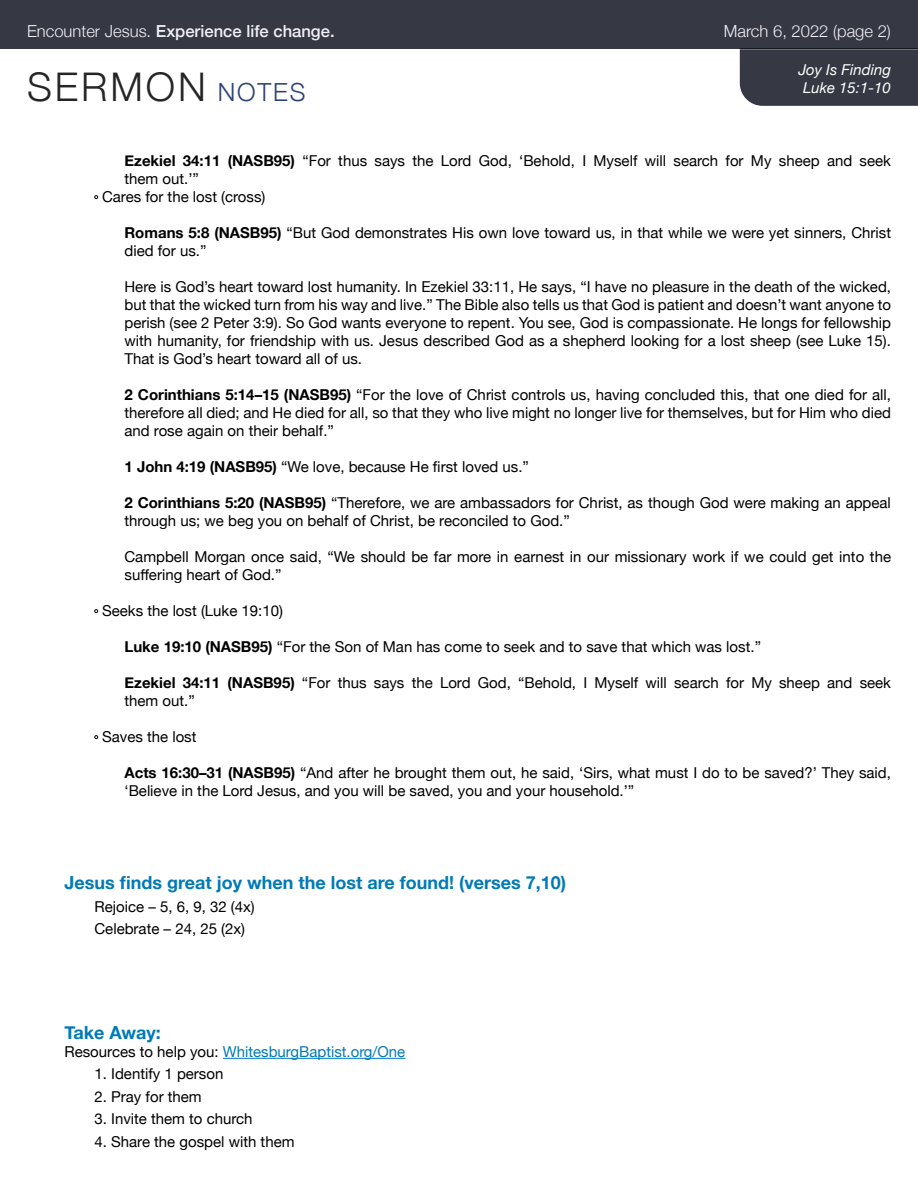
<style>
.page{position:relative;width:918px;height:1188px;background:#fff}
.page>*{position:absolute;margin:0;border:0;box-sizing:border-box;transform-origin:0 0}
.t1{font:300 39.45px "Helvetica Neue";letter-spacing:.075em;color:#262425}
.t2{font:700 18px "Helvetica Neue";color:#007ab6}
.t3{font:500 16.65px "Helvetica Neue";color:#f1eff6}
.t4{font:300 16.65px "Helvetica Neue";color:#f1eff6}
.t5{font:15px/18px "Helvetica Neue";color:#000}
.t6{font:15px "Helvetica Neue";color:#007ab6}
.t7{font:italic 15px/18px "Helvetica Neue";color:#fff;text-align:center}
.s1{font-weight:300}
.s2{font-size:24.9px;color:#294274}
.s3{font-weight:700}
.s4{color:#000}
</style>
<div class="page">
<div style="left:0;top:0;width:918px;height:49px;background:#363844"></div>
<div style="left:740px;top:50px;width:178px;height:56px;background:#363844"></div>
<hr style="left:740px;top:48px;width:178px;height:2px;background:#000">
<hr style="left:223px;top:1058px;width:182px;height:1px;background:#007ab6">
<svg style="left:95px;top:195px;width:3px;height:4px"></svg>
<svg style="left:95px;top:609px;width:3px;height:4px"></svg>
<svg style="left:95px;top:735px;width:3px;height:4px"></svg>
<p class="t3" style="left:27px;top:18px;width:309px"><span class="s1">Encounter Jesus.</span> Experience life change.</p>
<p class="t4" style="left:724px;top:18px;width:169px">March 6, 2022 (page 2)</p>
<h1 class="t1" style="left:27px;top:55px;width:280px">SERMON <span class="s2">NOTES</span></h1>
<p class="t7" style="left:798px;top:61px;width:94px">Joy Is Finding<br>Luke 15:1-10</p>
<p class="t5" style="left:124px;top:152px;width:768px"><span class="s3">Ezekiel 34:11 (NASB95)</span> “For thus says the Lord God, ‘Behold, I Myself will search for My sheep and seek</p>
<p class="t5" style="left:124px;top:170px;width:76px">them out.’”</p>
<p class="t5" style="left:102px;top:188px;width:165px">Cares for the lost (cross)</p>
<p class="t5" style="left:125px;top:224px;width:768px"><span class="s3">Romans 5:8 (NASB95)</span> “But God demonstrates His own love toward us, in that while we were yet sinners, Christ died for us.”</p>
<p class="t5" style="left:125px;top:278px;width:768px;text-align:justify">Here is God’s heart toward lost humanity. In Ezekiel 33:11, He says, “I have no pleasure in the death of the wicked, but that the wicked turn from his way and live.” The Bible also tells us that God is patient and doesn’t want anyone to perish (see 2 Peter 3:9). So God wants everyone to repent. You see, God is compassionate. He longs for fellowship with humanity, for friendship with us. Jesus described God as a shepherd looking for a lost sheep (see Luke 15).<br>That is God’s heart toward all of us.</p>
<p class="t5" style="left:125px;top:386px;width:768px;text-align:justify"><span class="s3">2 Corinthians 5:14–15 (NASB95)</span> “For the love of Christ controls us, having concluded this, that one died for all, therefore all died; and He died for all, so that they who live might no longer live for themselves, but for Him who died and rose again on their behalf.”</p>
<p class="t5" style="left:125px;top:458px;width:406px"><span class="s3">1 John 4:19 (NASB95)</span> “We love, because He first loved us.”</p>
<p class="t5" style="left:125px;top:494px;width:768px"><span class="s3">2 Corinthians 5:20 (NASB95)</span> “Therefore, we are ambassadors for Christ, as though God were making an appeal through us; we beg you on behalf of Christ, be reconciled to God.”</p>
<p class="t5" style="left:125px;top:548px;width:768px">Campbell Morgan once said, “We should be far more in earnest in our missionary work if we could get into the suffering heart of God.”</p>
<p class="t5" style="left:102px;top:602px;width:182px">Seeks the lost (Luke 19:10)</p>
<p class="t5" style="left:125px;top:638px;width:638px"><span class="s3">Luke 19:10 (NASB95)</span> “For the Son of Man has come to seek and to save that which was lost.”</p>
<p class="t5" style="left:125px;top:674px;width:768px"><span class="s3">Ezekiel 34:11 (NASB95)</span> “For thus says the Lord God, “Behold, I Myself will search for My sheep and seek them out.”</p>
<p class="t5" style="left:102px;top:728px;width:96px">Saves the lost</p>
<p class="t5" style="left:125px;top:764px;width:768px"><span class="s3">Acts 16:30–31 (NASB95)</span> “And after he brought them out, he said, ‘Sirs, what must I do to be saved?’ They said, ‘Believe in the Lord Jesus, and you will be saved, you and your household.’”</p>
<p class="t2" style="left:64px;top:869px;width:503px">Jesus finds great joy when the lost are found! (verses 7,10)</p>
<p class="t5" style="left:94px;top:896px;width:162px;line-height:22.5px">Rejoice – 5, 6, 9, 32 (4x)<br>Celebrate – 24, 25 (2x)</p>
<p class="t2" style="left:64px;top:1018px;width:98px">Take Away:</p>
<p class="t6" style="left:64px;top:1041px;width:342px"><span class="s4">Resources to help you:</span> WhitesburgBaptist.org/One</p>
<p class="t5" style="left:94px;top:1066px;width:130px">1. Identify 1 person</p>
<p class="t5" style="left:94px;top:1088px;width:109px">2. Pray for them</p>
<p class="t5" style="left:94px;top:1111px;width:160px">3. Invite them to church</p>
<p class="t5" style="left:94px;top:1133px;width:202px">4. Share the gospel with them</p>
</div>
